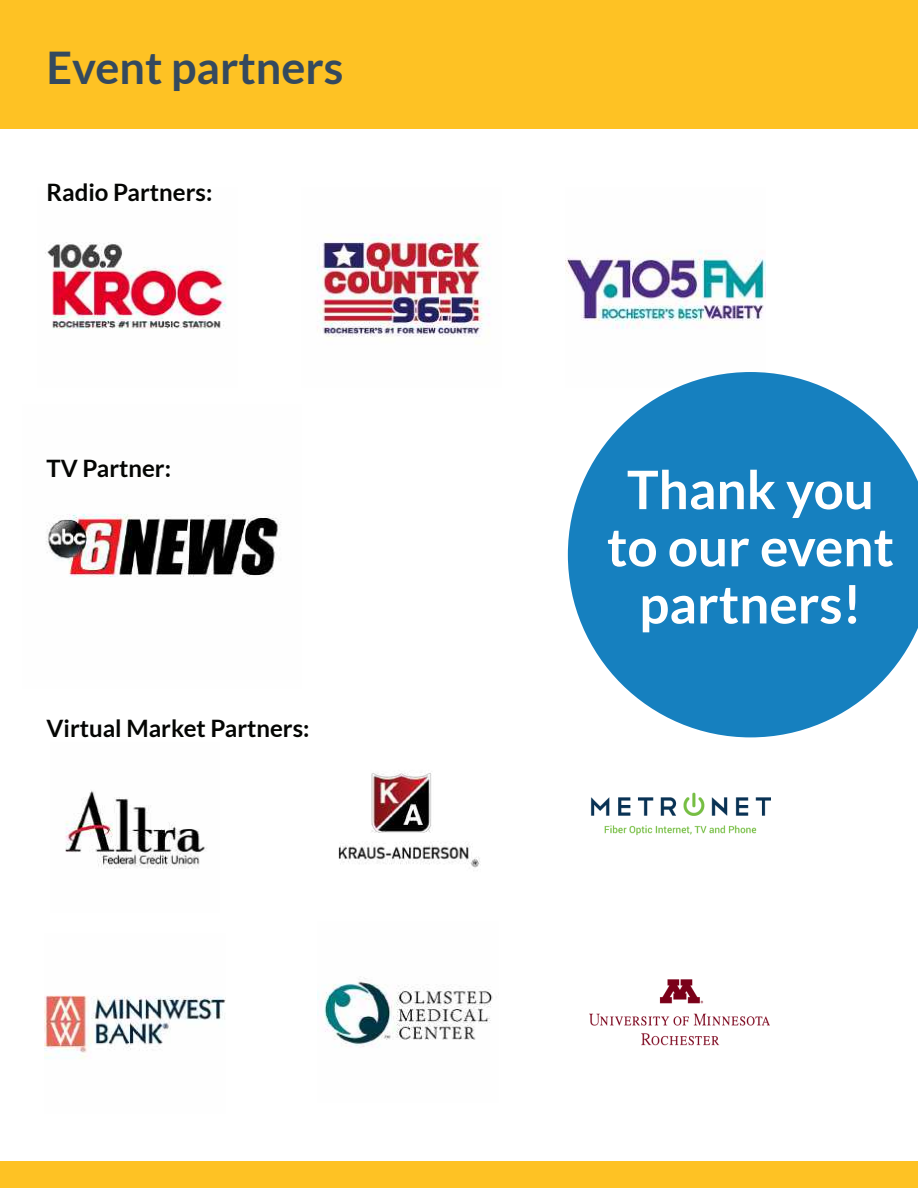
<style>
.page{position:relative;width:918px;height:1188px;background:#fff}
.page>*{position:absolute;margin:0;border:0;box-sizing:border-box;transform-origin:0 0}
.t1{font:700 53.1px/57.2px "Lato";color:#fff;text-align:center}
.t2{font:700 45px "Lato";color:#34495e}
.t3{font:700 24px "Lato";color:#040503}
</style>
<div class="page">
<img style="left:45px;top:242px;width:182px;height:87px">
<img style="left:316px;top:234px;width:174px;height:105px">
<img style="left:46px;top:513px;width:235px;height:65px">
<img style="left:65px;top:790px;width:142px;height:79px">
<img style="left:338px;top:772px;width:142px;height:96px">
<img style="left:590px;top:737px;width:181px;height:99px">
<img style="left:45px;top:995px;width:180px;height:64px">
<img style="left:318px;top:978px;width:175px;height:69px">
<img style="left:589px;top:979px;width:181px;height:67px">
<img style="left:565px;top:250px;width:200px;height:79px">
<div style="left:0;top:1161px;width:918px;height:27px;background:#fec224"></div>
<div style="left:0;top:0;width:918px;height:129px;background:#fec224"></div>
<svg style="left:568px;top:372px;width:350px;height:365px;fill:#1680bf"></svg>
<h2 class="t2" style="left:46px;top:42px;width:299px">Event partners</h2>
<p class="t3" style="left:46px;top:178px;width:167px">Radio Partners:</p>
<p class="t3" style="left:46px;top:455px;width:126px">TV Partner:</p>
<p class="t3" style="left:46px;top:715px;width:265px">Virtual Market Partners:</p>
<h1 class="t1" style="left:607px;top:460px;width:289px">Thank you to our event partners!</h1>
</div>
